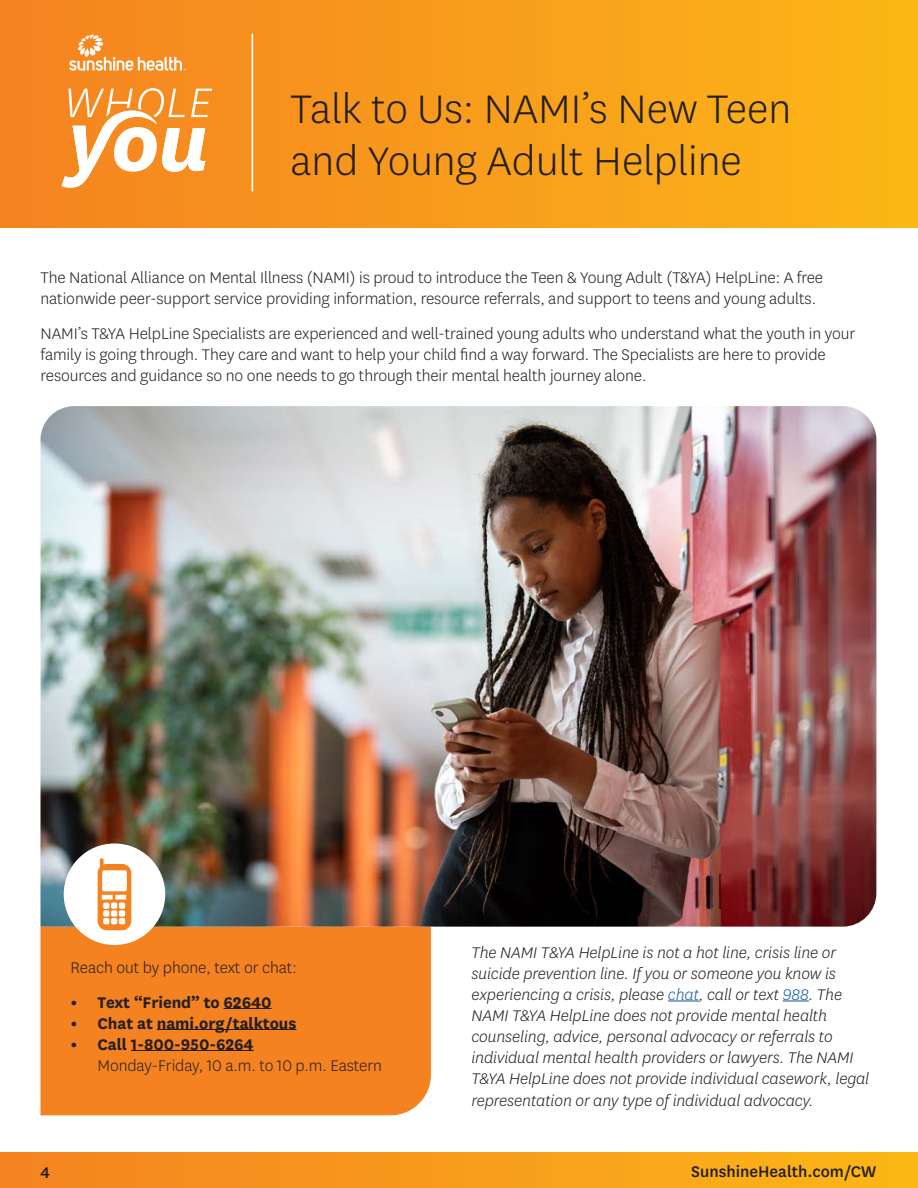
<style>
.page{position:relative;width:918px;height:1188px;background:#fff}
.page>*{position:absolute;margin:0;border:0;box-sizing:border-box;transform-origin:0 0}
.t1{font:300 46.5px/52.5px "Centene Sans";color:#231f20}
.t2{font:300 18px/21px "Centene Sans";letter-spacing:-.005em;color:#231f20}
.t3{font:italic 300 18px/21px "Centene Sans";letter-spacing:-.005em;color:#231f20}
.t4{font:700 18px "Centene Sans";letter-spacing:-.005em;color:#231f20}
.t5{font:500 18px "Centene Sans";color:#231f20}
.s1{font-size:19.5px}
.s2{font-weight:700;font-size:19.5px}
.s3{font-weight:700}
.s4{color:#175d9e}
</style>
<div class="page">
<div style="left:0;top:1153px;width:918px;height:35px;background:linear-gradient(to right,#f48221,#fbb617)"></div>
<div style="left:40px;top:927px;width:391px;height:188px;background:#f58220"></div>
<div style="left:0;top:0;width:918px;height:228px;background:linear-gradient(to right,#f48221,#fbb617)"></div>
<svg style="left:69px;top:35px;width:117px;height:36px;background:#f7a14c"></svg>
<svg style="left:62px;top:88px;width:150px;height:100px"></svg>
<hr style="left:252px;top:34px;width:1px;height:157px;background:#fff">
<hr style="left:668px;top:1000px;width:31px;height:1px;background:#175d9e">
<svg style="left:783px;top:1000px;width:26px;height:1px"></svg>
<hr style="left:224px;top:1008px;width:48px;height:1px;background:#231f20">
<hr style="left:157px;top:1029px;width:139px;height:1px;background:#231f20">
<hr style="left:131px;top:1050px;width:123px;height:1px;background:#231f20">
<img style="left:40px;top:406px;width:836px;height:521px">
<div style="left:64px;top:843px;width:101px;height:102px;background:#fff;border-radius:50%"></div>
<svg style="left:98px;top:858px;width:33px;height:72px"></svg>
<h2 class="t1" style="left:291px;top:81px;width:502px">Talk to Us: NAMI’s New Teen and Young Adult Helpline</h2>
<p class="t2" style="left:41px;top:267px;width:784px">The National Alliance on Mental Illness (NAMI) is proud to introduce the Teen &amp; Young Adult (T&amp;YA) HelpLine: A free nationwide peer-support service providing information, resource referrals, and support to teens and young adults.</p>
<p class="t2" style="left:41px;top:322px;width:816px">NAMI’s T&amp;YA HelpLine Specialists are experienced and well-trained young adults who understand what the youth in your family is going through. They care and want to help your child find a way forward. The Specialists are here to provide resources and guidance so no one needs to go through their mental health journey alone.</p>
<h3 class="t2" style="left:70px;top:957px;width:228px">Reach out by phone, text or chat:</h3>
<p class="t4" style="left:70px;top:990px;width:203px"><span class="s1">•</span> Text “Friend” to 62640</p>
<p class="t4" style="left:70px;top:1011px;width:227px"><span class="s1">•</span> Chat at nami.org/talktous</p>
<p class="t2" style="left:97px;top:1033px;width:286px;text-indent:-27px"><span class="s2">•</span> <span class="s3">Call 1-800-950-6264<br></span>Monday-Friday, 10 a.m. to 10 p.m. Eastern</p>
<p class="t3" style="left:471px;top:942px;width:399px">The NAMI T&amp;YA HelpLine is not a hot line, crisis line or suicide prevention line. If you or someone you know is experiencing a crisis, please <span class="s4">chat</span>, call or text <span class="s4">988</span>. The NAMI T&amp;YA HelpLine does not provide mental health counseling, advice, personal advocacy or referrals to individual mental health providers or lawyers. The NAMI T&amp;YA HelpLine does not provide individual casework, legal representation or any type of individual advocacy.</p>
<p class="t5" style="left:40px;top:1160px;width:11px">4</p>
<p class="t5" style="left:691px;top:1159px;width:187px">SunshineHealth.com/CW</p>
</div>
